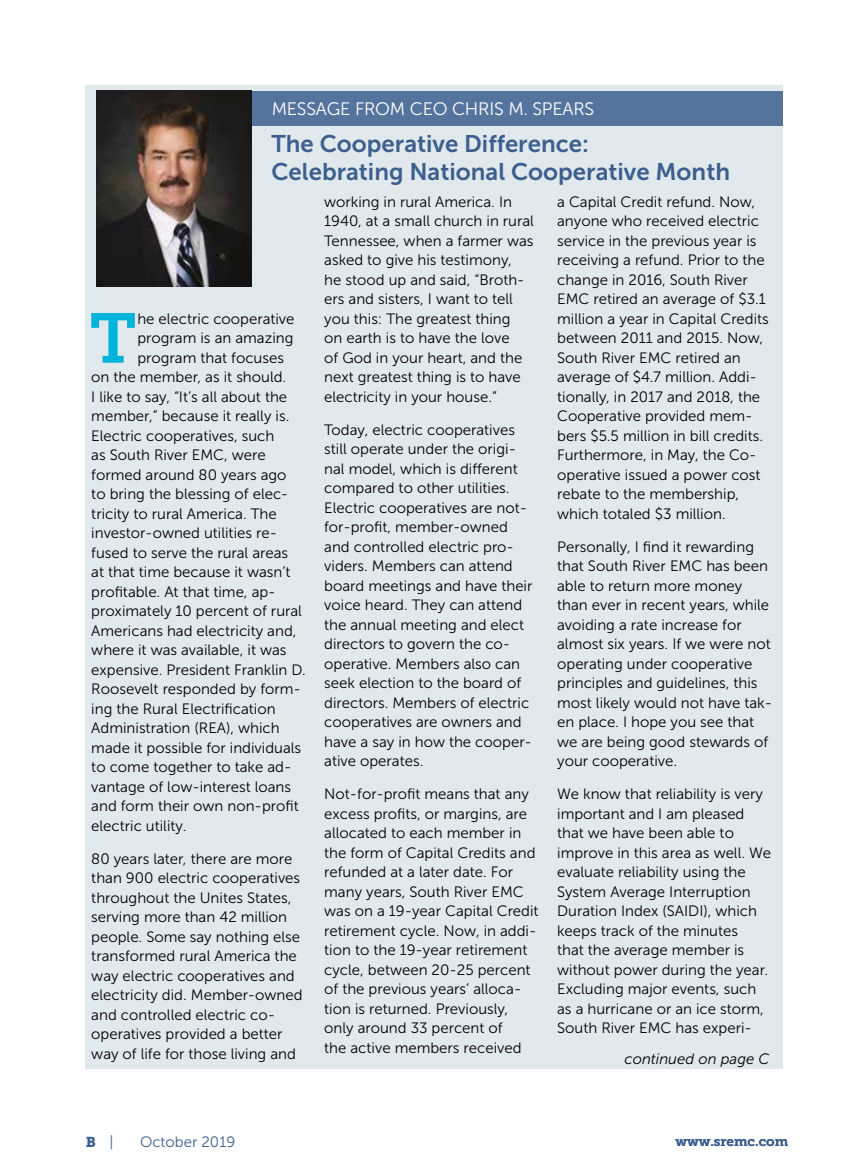
<style>
.page{position:relative;width:851px;height:1175px;background:#fff}
.page>*{position:absolute;margin:0;border:0;box-sizing:border-box;transform-origin:0 0}
.t1{font:69.9px "Museo Slab 700";color:#00b3db}
.t2{font:24px/28.8px "Museo Sans 700";color:#3c5f8f}
.t3{font:18px "Museo Sans 300";letter-spacing:-.01em;color:#fff}
.t4{font:15px/19.5px "Museo Sans 300";color:#000}
.t5{font:italic 15px "Museo Sans 300";color:#000}
.t6{font:15px "Museo Sans 300";color:#3c5f8f}
.t7{font:14.25px "Museo Slab 900";color:#3c5f8f}
.t8{font:13.5px "Museo Slab 700";color:#3c5f8f}
.s1{font-family:"Museo Sans 300";font-size:15px}
</style>
<div class="page">
<div style="left:85px;top:85px;width:697px;height:983px;background:#e1e9ed"></div>
<div style="left:251px;top:91px;width:531px;height:35px;background:#55749d"></div>
<img style="left:97px;top:91px;width:154px;height:196px">
<p class="t3" style="left:272px;top:99px;width:324px">MESSAGE FROM CEO CHRIS M. SPEARS</p>
<h2 class="t2" style="left:271px;top:129px;width:460px">The Cooperative Difference:<br>Celebrating National Cooperative Month</h2>
<h1 class="t1" style="left:89px;top:299px;width:49px">T</h1>
<p class="t4" style="left:137px;top:309px;width:159px">he electric cooperative</p>
<p class="t4" style="left:137px;top:328px;width:158px">program is an amazing</p>
<p class="t4" style="left:137px;top:348px;width:148px">program that focuses</p>
<p class="t4" style="left:91px;top:367px;width:196px">on the member, as it should.</p>
<p class="t4" style="left:91px;top:387px;width:197px">I like to say, “It’s all about the</p>
<p class="t4" style="left:91px;top:406px;width:199px">member,” because it really is.</p>
<p class="t4" style="left:91px;top:426px;width:185px">Electric cooperatives, such</p>
<p class="t4" style="left:91px;top:445px;width:176px">as South River EMC, were</p>
<p class="t4" style="left:91px;top:465px;width:197px">formed around 80 years ago</p>
<p class="t4" style="left:91px;top:484px;width:198px">to bring the blessing of elec-</p>
<p class="t4" style="left:91px;top:504px;width:187px">tricity to rural America. The</p>
<p class="t4" style="left:91px;top:523px;width:187px">investor-owned utilities re-</p>
<p class="t4" style="left:91px;top:543px;width:198px">fused to serve the rural areas</p>
<p class="t4" style="left:91px;top:562px;width:201px">at that time because it wasn’t</p>
<p class="t4" style="left:91px;top:582px;width:186px">profitable. At that time, ap-</p>
<p class="t4" style="left:91px;top:601px;width:212px">proximately 10 percent of rural</p>
<p class="t4" style="left:91px;top:621px;width:207px">Americans had electricity and,</p>
<p class="t4" style="left:91px;top:640px;width:197px">where it was available, it was</p>
<p class="t4" style="left:91px;top:660px;width:216px">expensive. President Franklin D.</p>
<p class="t4" style="left:91px;top:679px;width:211px">Roosevelt responded by form-</p>
<p class="t4" style="left:91px;top:699px;width:186px">ing the Rural Electrification</p>
<p class="t4" style="left:91px;top:718px;width:190px">Administration (REA), which</p>
<p class="t4" style="left:91px;top:738px;width:211px">made it possible for individuals</p>
<p class="t4" style="left:91px;top:757px;width:201px">to come together to take ad-</p>
<p class="t4" style="left:91px;top:777px;width:201px">vantage of low-interest loans</p>
<p class="t4" style="left:91px;top:796px;width:209px">and form their own non-profit</p>
<p class="t4" style="left:91px;top:816px;width:97px">electric utility.</p>
<p class="t4" style="left:91px;top:849px;width:213px">80 years later, there are more than 900 electric cooperatives throughout the Unites States, serving more than 42 million people. Some say nothing else transformed rural America the way electric cooperatives and electricity did. Member-owned and controlled electric co&shy;operatives provided a better way of life for those living and</p>
<p class="t4" style="left:324px;top:192px;width:211px">working in rural America. In<br>1940, at a small church in rural<br>Tennessee, when a farmer was asked to give his testimony,<br>he stood up and said, “Broth&shy;ers and sisters, I want to tell you this: The greatest thing<br>on earth is to have the love<br>of God in your heart, and the next greatest thing is to have electricity in your house.”</p>
<p class="t4" style="left:324px;top:420px;width:210px">Today, electric cooperatives still operate under the origi&shy;nal model, which is different compared to other utilities.<br>Electric cooperatives are not&shy;for-profit, member-owned and controlled electric pro&shy;viders. Members can attend board meetings and have their voice heard. They can attend the annual meeting and elect directors to govern the co&shy;operative. Members also can seek election to the board of directors. Members of electric cooperatives are owners and have a say in how the cooper&shy;ative operates.</p>
<p class="t4" style="left:324px;top:784px;width:216px">Not-for-profit means that any excess profits, or margins, are allocated to each member in the form of Capital Credits and refunded at a later date. For many years, South River EMC was on a 19-year Capital Credit retirement cycle. Now, in addi&shy;tion to the 19-year retirement cycle, between 20-25 percent of the previous years’ alloca&shy;tion is returned. Previously, only around 33 percent of<br>the active members received</p>
<p class="t4" style="left:557px;top:192px;width:213px">a Capital Credit refund. Now, anyone who received electric service in the previous year is receiving a refund. Prior to the change in 2016, South River<br>EMC retired an average of $3.1 million a year in Capital Credits between 2011 and 2015. Now,<br>South River EMC retired an average of $4.7 million. Addi&shy;tionally, in 2017 and 2018, the<br>Cooperative provided mem&shy;bers $5.5 million in bill credits.<br>Furthermore, in May, the Co&shy;operative issued a power cost rebate to the membership, which totaled $3 million.</p>
<p class="t4" style="left:557px;top:537px;width:216px">Personally, I find it rewarding that South River EMC has been able to return more money than ever in recent years, while avoiding a rate increase for almost six years. If we were not operating under cooperative principles and guidelines, this most likely would not have tak&shy;en place. I hope you see that we are being good stewards of your cooperative.</p>
<p class="t4" style="left:557px;top:784px;width:215px">We know that reliability is very important and I am pleased that we have been able to improve in this area as well. We evaluate reliability using the<br>System Average Interruption<br>Duration Index (SAIDI), which keeps track of the minutes<br>that the average member is without power during the year.<br>Excluding major events, such as a hurricane or an ice storm,<br>South River EMC has experi-</p>
<p class="t5" style="left:624px;top:1050px;width:146px">continued on page C</p>
<p class="t7" style="left:86px;top:1133px;width:29px">B <span class="s1">|</span></p>
<p class="t6" style="left:140px;top:1133px;width:97px">October 2019</p>
<p class="t8" style="left:675px;top:1133px;width:114px">www.sremc.com</p>
</div>
